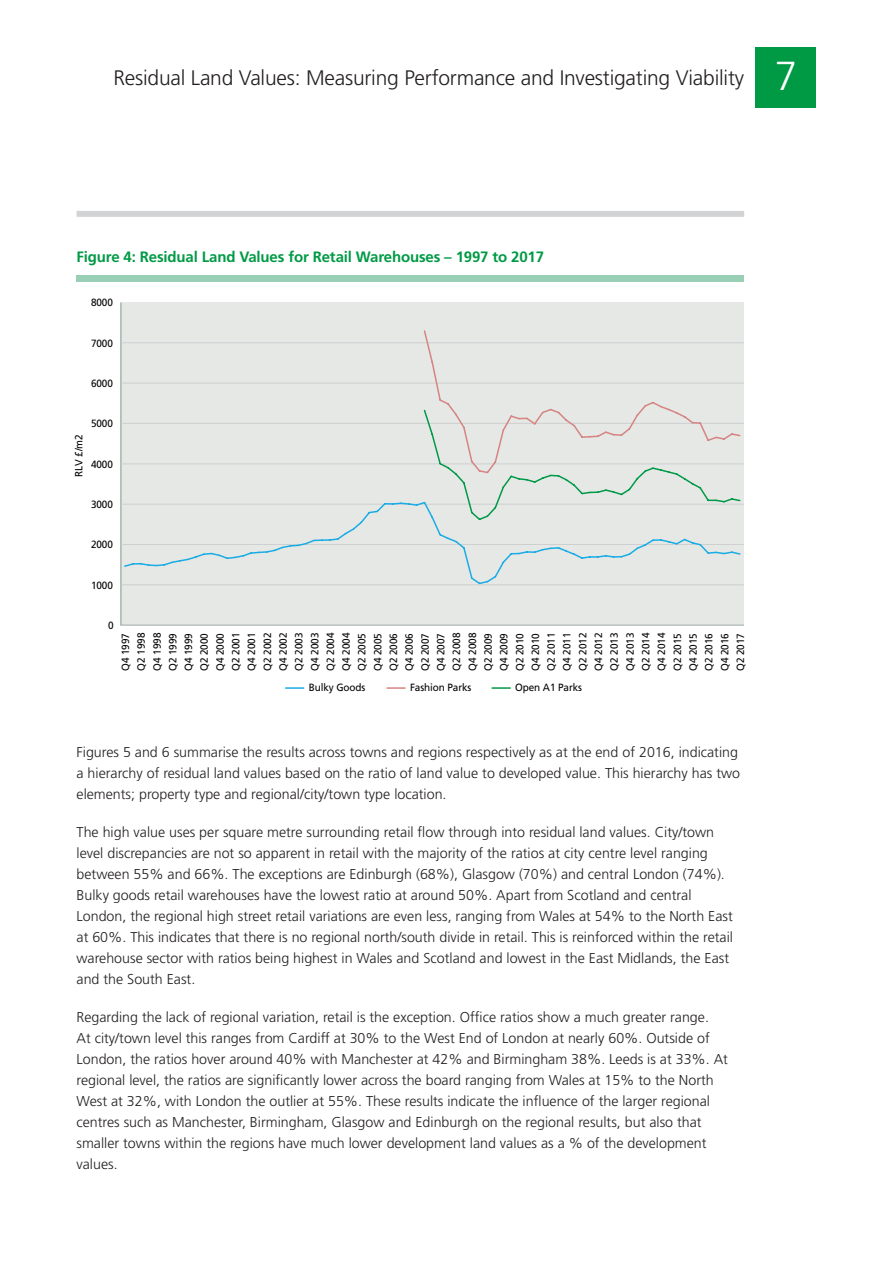
<style>
.page{position:relative;width:893px;height:1263px;background:#fff}
.page>*{position:absolute;margin:0;border:0;box-sizing:border-box;transform-origin:0 0}
.t1{font:300 21px "Frutiger";letter-spacing:-.01em;color:#231f20}
.t2{font:700 15px "Frutiger";letter-spacing:-.01em;color:#009a45}
.t3{font:300 14.25px/21px "Frutiger";color:#231f20}
.t4{font:10.5px/15.8px "Frutiger";letter-spacing:-.01em;color:#020305;text-align:justify;scale:.95 1}
.s1{font-size:40.5px;color:#fff}
</style>
<div class="page">
<div style="left:755px;top:47px;width:61px;height:61px;background:#009a45"></div>
<div style="left:77px;top:211px;width:667px;height:6px;background:#d1d3d5"></div>
<div style="left:77px;top:275px;width:667px;height:6px;background:#98cfb5"></div>
<div style="left:120px;top:302px;width:624px;height:324px;background:#e5e8e5"></div>
<hr style="left:121px;top:584px;width:623px;height:1px;background:#cecfd1">
<hr style="left:121px;top:544px;width:623px;height:1px;background:#cecfd1">
<hr style="left:121px;top:504px;width:623px;height:1px;background:#cecfd1">
<hr style="left:121px;top:463px;width:623px;height:1px;background:#cecfd1">
<hr style="left:121px;top:423px;width:623px;height:1px;background:#cecfd1">
<hr style="left:121px;top:383px;width:623px;height:1px;background:#cecfd1">
<hr style="left:121px;top:342px;width:623px;height:1px;background:#cecfd1">
<hr style="left:121px;top:625px;width:623px;height:1px;background:#cecfd1">
<div style="left:123px;top:501px;width:619px;height:84px;background:#e5e8e5"></div>
<div style="left:423px;top:329px;width:318px;height:80px;background:#e5e8e5"></div>
<svg style="left:423px;top:409px;width:318px;height:112px;background:#dfe4df"></svg>
<svg style="left:286px;top:687px;width:18px;height:2px"></svg>
<svg style="left:387px;top:687px;width:18px;height:2px"></svg>
<svg style="left:492px;top:687px;width:18px;height:2px"></svg>
<h1 class="t1" style="left:113px;top:66px;width:685px">Residual Land Values: Measuring Performance and Investigating Viability <span class="s1">7</span></h1>
<p class="t2" style="left:77px;top:248px;width:469px">Figure 4: Residual Land Values for Retail Warehouses – 1997 to 2017</p>
<p class="t4" style="left:91px;top:295px;width:25px">8000</p>
<p class="t4" style="left:91px;top:335px;width:25px">7000</p>
<p class="t4" style="left:91px;top:375px;width:25px">6000</p>
<p class="t4" style="left:71px;top:477px;width:46px;rotate:-90deg">RLV £/m2</p>
<p class="t4" style="left:91px;top:416px;width:25px">5000</p>
<p class="t4" style="left:91px;top:456px;width:25px">4000</p>
<p class="t4" style="left:91px;top:496px;width:25px">3000</p>
<p class="t4" style="left:91px;top:537px;width:25px">2000</p>
<p class="t4" style="left:91px;top:577px;width:25px">1000</p>
<p class="t4" style="left:108px;top:617px;width:7px">0</p>
<p class="t4" style="left:117px;top:671px;width:42px;rotate:-90deg">Q4 1997<br>Q2 1998<br>Q4 1998<br>Q2 1999<br>Q4 1999<br>Q2 2000<br>Q4 2000<br>Q2 2001<br>Q4 2001<br>Q2 2002<br>Q4 2002<br>Q2 2003<br>Q4 2003<br>Q2 2004<br>Q4 2004<br>Q2 2005<br>Q4 2005<br>Q2 2006<br>Q4 2006<br>Q2 2007<br>Q4 2007<br>Q2 2008<br>Q4 2008<br>Q2 2009<br>Q4 2009<br>Q2 2010<br>Q4 2010<br>Q2 2011<br>Q4 2011<br>Q2 2012<br>Q4 2012<br>Q2 2013<br>Q4 2013<br>Q2 2014<br>Q4 2014<br>Q2 2015<br>Q4 2015<br>Q2 2016<br>Q4 2016<br>Q2 2017</p>
<p class="t4" style="left:309px;top:679px;width:61px">Bulky Goods</p>
<p class="t4" style="left:410px;top:679px;width:66px">Fashion Parks</p>
<p class="t4" style="left:515px;top:679px;width:72px">Open A1 Parks</p>
<p class="t3" style="left:77px;top:742px;width:665px">Figures 5 and 6 summarise the results across towns and regions respectively as at the end of 2016, indicating a hierarchy of residual land values based on the ratio of land value to developed value. This hierarchy has two elements; property type and regional/city/town type location.</p>
<p class="t3" style="left:77px;top:822px;width:658px">The high value uses per square metre surrounding retail flow through into residual land values. City/town level discrepancies are not so apparent in retail with the majority of the ratios at city centre level ranging between 55% and 66%. The exceptions are Edinburgh (68%), Glasgow (70%) and central London (74%).<br>Bulky goods retail warehouses have the lowest ratio at around 50%. Apart from Scotland and central London, the regional high street retail variations are even less, ranging from Wales at 54% to the North East at 60%. This indicates that there is no regional north/south divide in retail. This is reinforced within the retail warehouse sector with ratios being highest in Wales and Scotland and lowest in the East Midlands, the East and the South East.</p>
<p class="t3" style="left:77px;top:1007px;width:653px">Regarding the lack of regional variation, retail is the exception. Office ratios show a much greater range.<br>At city/town level this ranges from Cardiff at 30% to the West End of London at nearly 60%. Outside of London, the ratios hover around 40% with Manchester at 42% and Birmingham 38%. Leeds is at 33%. At regional level, the ratios are significantly lower across the board ranging from Wales at 15% to the North West at 32%, with London the outlier at 55%. These results indicate the influence of the larger regional centres such as Manchester, Birmingham, Glasgow and Edinburgh on the regional results, but also that smaller towns within the regions have much lower development land values as a % of the development values.</p>
</div>
